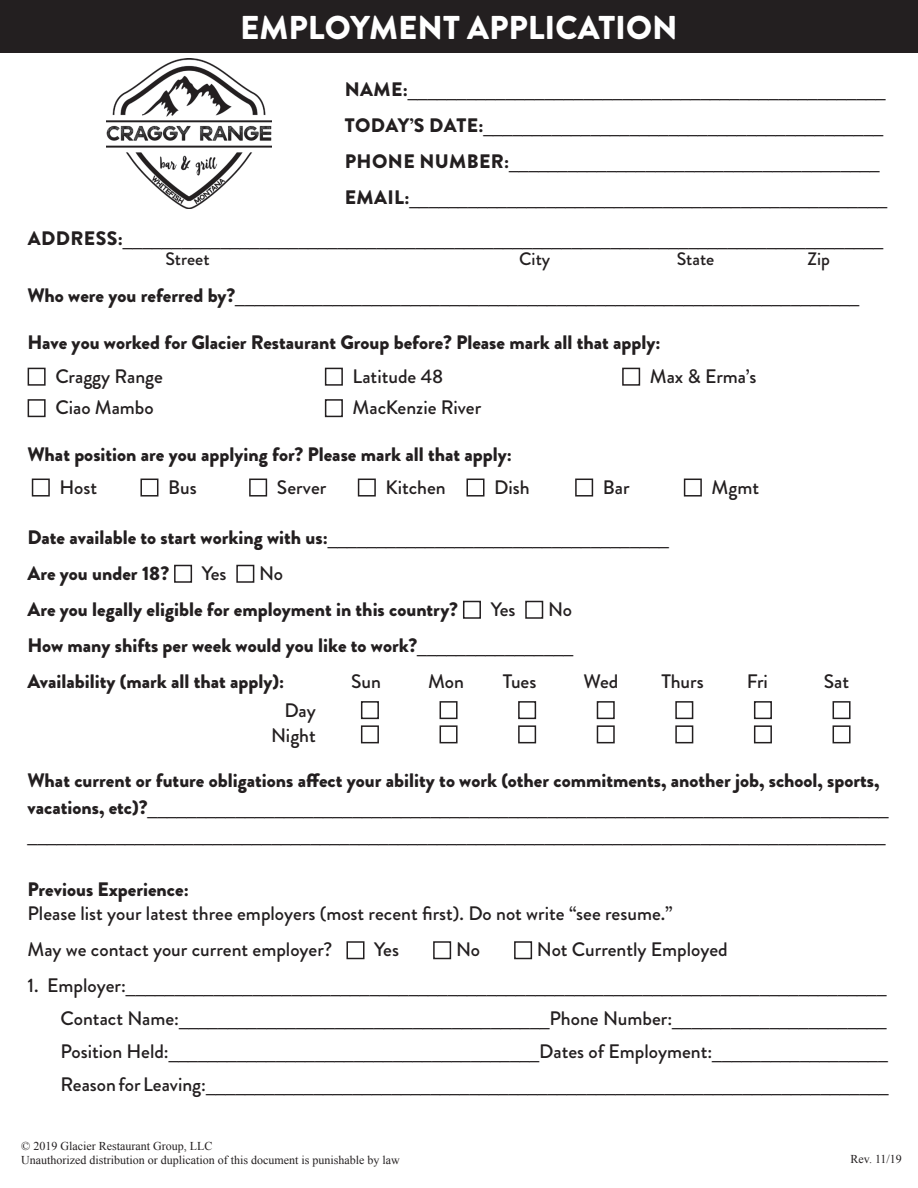
<style>
.page{position:relative;width:918px;height:1188px;background:#fff}
.page>*{position:absolute;margin:0;border:0;box-sizing:border-box;transform-origin:0 0}
.t1{font:900 33px "Brandon Grotesque";color:#fff}
.t2{font:700 19.5px/33px "Times New Roman";color:#231f20}
.t3{font:900 19.5px/36px "Brandon Grotesque";color:#231f20;text-align:justify}
.t4{font:500 19.5px/31.5px "Brandon Grotesque";color:#231f20}
.t5{font:500 18px "Brandon Grotesque";color:#231f20}
.t6{font:12px/14.4px "Times New Roman";color:#231f20}
.s1{font-family:"Brandon Grotesque";font-weight:900}
.s2{font-weight:500}
.s3{font-family:"Times New Roman";font-weight:700}
.s4{font-family:"Brandon Grotesque";font-weight:500}
</style>
<div class="page">
<div style="left:0;top:0;width:918px;height:52px;background:#231f20"></div>
<div style="left:174px;top:565px;width:18px;height:18px;border:2px solid #231f20"></div>
<div style="left:236px;top:565px;width:18px;height:18px;border:2px solid #231f20"></div>
<div style="left:463px;top:601px;width:18px;height:18px;border:2px solid #231f20"></div>
<div style="left:525px;top:601px;width:18px;height:18px;border:2px solid #231f20"></div>
<div style="left:346px;top:941px;width:18px;height:18px;border:2px solid #231f20"></div>
<div style="left:433px;top:941px;width:18px;height:18px;border:2px solid #231f20"></div>
<div style="left:514px;top:941px;width:18px;height:18px;border:2px solid #231f20"></div>
<div style="left:518px;top:701px;width:18px;height:18px;border:2px solid #231f20"></div>
<div style="left:440px;top:701px;width:18px;height:18px;border:2px solid #231f20"></div>
<div style="left:361px;top:701px;width:18px;height:18px;border:2px solid #231f20"></div>
<div style="left:754px;top:701px;width:18px;height:18px;border:2px solid #231f20"></div>
<div style="left:597px;top:701px;width:18px;height:18px;border:2px solid #231f20"></div>
<div style="left:833px;top:701px;width:18px;height:18px;border:2px solid #231f20"></div>
<div style="left:675px;top:701px;width:18px;height:18px;border:2px solid #231f20"></div>
<div style="left:518px;top:725px;width:18px;height:18px;border:2px solid #231f20"></div>
<div style="left:440px;top:725px;width:18px;height:18px;border:2px solid #231f20"></div>
<div style="left:361px;top:725px;width:18px;height:18px;border:2px solid #231f20"></div>
<div style="left:754px;top:725px;width:18px;height:18px;border:2px solid #231f20"></div>
<div style="left:597px;top:725px;width:18px;height:18px;border:2px solid #231f20"></div>
<div style="left:833px;top:725px;width:18px;height:18px;border:2px solid #231f20"></div>
<div style="left:675px;top:725px;width:18px;height:18px;border:2px solid #231f20"></div>
<div style="left:28px;top:368px;width:18px;height:18px;border:2px solid #231f20"></div>
<div style="left:28px;top:399px;width:18px;height:18px;border:2px solid #231f20"></div>
<div style="left:325px;top:368px;width:18px;height:18px;border:2px solid #231f20"></div>
<div style="left:325px;top:399px;width:18px;height:18px;border:2px solid #231f20"></div>
<div style="left:622px;top:368px;width:18px;height:18px;border:2px solid #231f20"></div>
<img style="left:106px;top:59px;width:166px;height:150px">
<div style="left:32px;top:479px;width:18px;height:18px;border:2px solid #231f20"></div>
<div style="left:140px;top:479px;width:18px;height:18px;border:2px solid #231f20"></div>
<div style="left:249px;top:479px;width:18px;height:18px;border:2px solid #231f20"></div>
<div style="left:358px;top:479px;width:18px;height:18px;border:2px solid #231f20"></div>
<div style="left:466px;top:479px;width:18px;height:18px;border:2px solid #231f20"></div>
<div style="left:575px;top:479px;width:18px;height:18px;border:2px solid #231f20"></div>
<div style="left:684px;top:479px;width:18px;height:18px;border:2px solid #231f20"></div>
<h1 class="t1" style="left:240px;top:4px;width:439px">EMPLOYMENT APPLICATION</h1>
<p class="t2" style="left:345px;top:71px;width:544px;line-height:36px"><span class="s1">NAME:</span>_________________________________________________ <span class="s1">TODAY’S DATE:</span>_________________________________________ <span class="s1">PHONE NUMBER:</span>______________________________________ <span class="s1">EMAIL:</span>_________________________________________________</p>
<p class="t2" style="left:28px;top:222px;width:857px"><span class="s1">ADDRESS:</span>______________________________________________________________________________</p>
<p class="t5" style="left:166px;top:247px;width:46px">Street</p>
<p class="t5" style="left:519px;top:247px;width:32px">City</p>
<p class="t5" style="left:677px;top:247px;width:39px">State</p>
<p class="t5" style="left:808px;top:247px;width:24px">Zip</p>
<p class="t2" style="left:28px;top:279px;width:833px"><span class="s1">Who were you referred by?</span>________________________________________________________________</p>
<p class="t3" style="left:28px;top:325px;width:634px">Have you worked for Glacier Restaurant Group before? Please mark all that apply:</p>
<p class="t4" style="left:55px;top:361px;width:109px">Craggy Range<br>Ciao Mambo</p>
<p class="t4" style="left:353px;top:361px;width:130px">Latitude 48<br>MacKenzie River</p>
<p class="t4" style="left:650px;top:361px;width:108px">Max &amp; Erma’s</p>
<p class="t3" style="left:28px;top:436px;width:486px">What position are you applying for? Please mark all that apply:</p>
<p class="t4" style="left:60px;top:471px;width:39px">Host</p>
<p class="t4" style="left:168px;top:471px;width:30px">Bus</p>
<p class="t4" style="left:277px;top:471px;width:51px">Server</p>
<p class="t4" style="left:386px;top:471px;width:62px">Kitchen</p>
<p class="t4" style="left:494px;top:471px;width:37px">Dish</p>
<p class="t4" style="left:603px;top:471px;width:28px">Bar</p>
<p class="t4" style="left:712px;top:471px;width:49px">Mgmt</p>
<p class="t2" style="left:28px;top:520px;width:643px"><span class="s1">Date available to start working with us:</span>___________________________________</p>
<p class="t3" style="left:28px;top:555px;width:143px">Are you under 18?</p>
<p class="t4" style="left:202px;top:558px;width:26px">Yes</p>
<p class="t4" style="left:259px;top:558px;width:25px">No</p>
<p class="t3" style="left:28px;top:591px;width:432px">Are you legally eligible for employment in this country?</p>
<p class="t4" style="left:491px;top:594px;width:26px">Yes</p>
<p class="t3" style="left:28px;top:591px;width:547px;text-indent:521px"><span class="s2">No </span>How many shifts per week would you like to work?<span class="s3">________________ </span>Availability (mark all that apply):</p>
<p class="t4" style="left:351px;top:666px;width:31px">Sun</p>
<p class="t4" style="left:428px;top:666px;width:37px">Mon</p>
<p class="t4" style="left:503px;top:666px;width:35px">Tues</p>
<p class="t4" style="left:584px;top:666px;width:36px">Wed</p>
<p class="t4" style="left:661px;top:666px;width:44px">Thurs</p>
<p class="t4" style="left:747px;top:666px;width:23px">Fri</p>
<p class="t4" style="left:824px;top:666px;width:27px">Sat</p>
<p class="t4" style="left:271px;top:697px;width:46px;line-height:25.5px;text-align:right">Day<br>Night</p>
<p class="t3" style="left:28px;top:762px;width:853px">What current or future obligations affect your ability to work (other commitments, another job, school, sports,</p>
<p class="t2" style="left:28px;top:793px;width:863px;line-height:27px"><span class="s1">vacations, etc)?</span>____________________________________________________________________________ ________________________________________________________________________________________</p>
<p class="t3" style="left:28px;top:872px;width:163px">Previous Experience:</p>
<p class="t4" style="left:28px;top:896px;width:647px;line-height:36px">Please list your latest three employers (most recent first). Do not write “see resume.”<br>May we contact your current employer?</p>
<p class="t4" style="left:374px;top:934px;width:26px">Yes</p>
<p class="t4" style="left:456px;top:934px;width:25px">No</p>
<p class="t4" style="left:537px;top:934px;width:192px">Not Currently Employed</p>
<p class="t2" style="left:61px;top:969px;width:830px;text-align:justify;text-indent:-33px"><span class="s4">1. Employer:</span>______________________________________________________________________________ <span class="s4">Contact Name:</span>______________________________________<span class="s4">Phone Number:</span>______________________ <span class="s4">Position Held:</span>______________________________________<span class="s4">Dates of Employment:</span>__________________ <span class="s4">Reason for Leaving:</span>______________________________________________________________________</p>
<p class="t6" style="left:21px;top:1138px;width:380px">© 2019 Glacier Restaurant Group, LLC<br>Unauthorized distribution or duplication of this document is punishable by law</p>
<p class="t6" style="left:850px;top:1152px;width:53px">Rev. 11/19</p>
</div>
